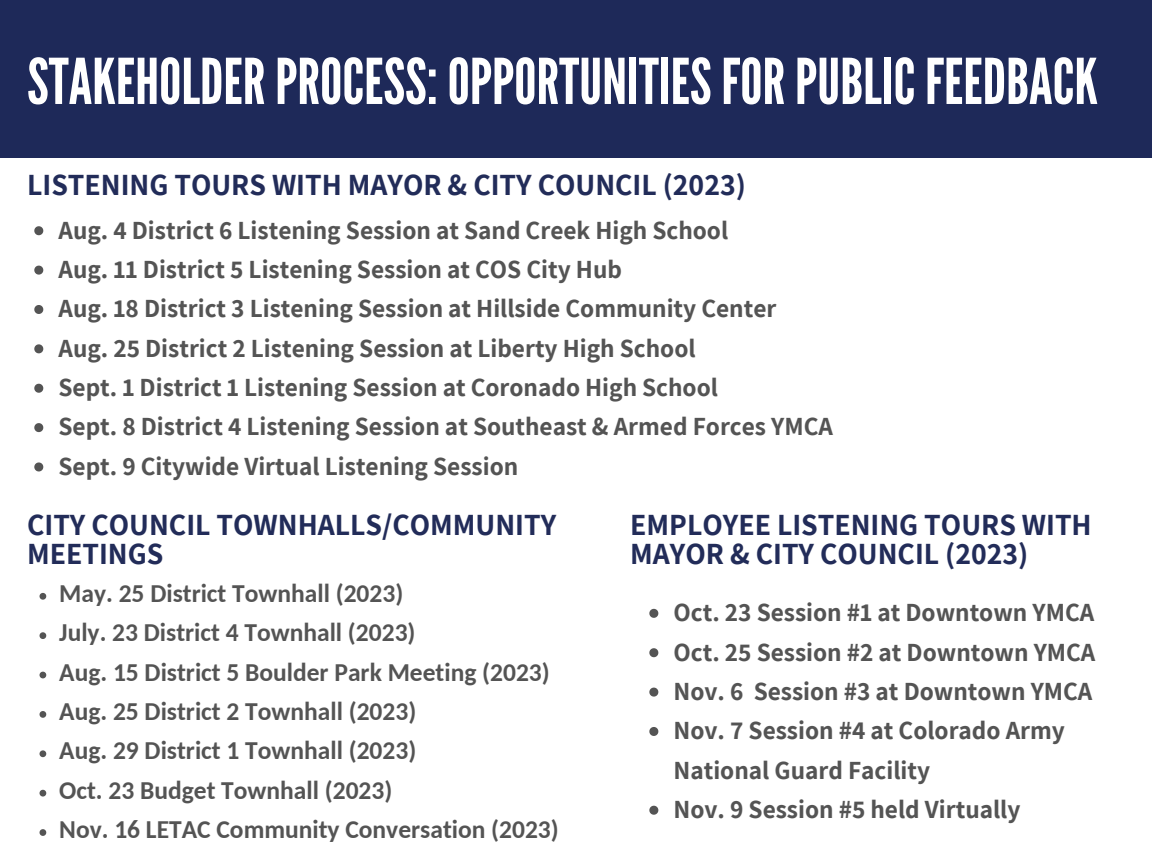
<style>
.page{position:relative;width:1152px;height:864px;background:#fff}
.page>*{position:absolute;margin:0;border:0;box-sizing:border-box;transform-origin:0 0}
.t1{font:63px "League Gothic";color:#fff}
.t2{font:700 30px/29.2px "Assistant";color:#222c59}
.t3{font:700 25.5px/39.3px "Assistant";color:#545454}
.t4{font:700 25.5px "Carlito";color:#545454}
</style>
<div class="page">
<div style="left:0;top:0;width:1152px;height:158px;background:#1e2959"></div>
<svg style="left:34px;top:226px;width:9px;height:9px"></svg>
<svg style="left:34px;top:266px;width:9px;height:9px"></svg>
<svg style="left:34px;top:305px;width:9px;height:9px"></svg>
<svg style="left:34px;top:344px;width:9px;height:9px"></svg>
<svg style="left:34px;top:384px;width:9px;height:9px"></svg>
<svg style="left:34px;top:423px;width:9px;height:9px"></svg>
<svg style="left:34px;top:462px;width:9px;height:9px"></svg>
<svg style="left:40px;top:593px;width:6px;height:7px"></svg>
<svg style="left:40px;top:632px;width:6px;height:7px"></svg>
<svg style="left:40px;top:672px;width:6px;height:6px"></svg>
<svg style="left:40px;top:711px;width:6px;height:7px"></svg>
<svg style="left:40px;top:750px;width:6px;height:7px"></svg>
<svg style="left:40px;top:790px;width:6px;height:7px"></svg>
<svg style="left:40px;top:829px;width:6px;height:7px"></svg>
<svg style="left:649px;top:609px;width:9px;height:9px"></svg>
<svg style="left:649px;top:648px;width:9px;height:9px"></svg>
<svg style="left:649px;top:688px;width:9px;height:9px"></svg>
<svg style="left:649px;top:727px;width:9px;height:9px"></svg>
<svg style="left:649px;top:806px;width:9px;height:9px"></svg>
<h2 class="t1" style="left:27px;top:45px;width:1072px">STAKEHOLDERPROCESS:OPPORTUNITIESFORPUBLICFEEDBACK</h2>
<h1 class="t2" style="left:27px;top:169px;width:720px">LISTENING TOURS WITH MAYOR &amp; CITY COUNCIL (2023)</h1>
<h2 class="t3" style="left:59px;top:210px;width:671px">Aug. 4 District 6 Listening Session at Sand Creek High School</h2>
<p class="t3" style="left:59px;top:249px;width:565px">Aug. 11 District 5 Listening Session at COS City Hub</p>
<p class="t3" style="left:59px;top:288px;width:719px">Aug. 18 District 3 Listening Session at Hillside Community Center</p>
<p class="t3" style="left:59px;top:328px;width:639px">Aug. 25 District 2 Listening Session at Liberty High School</p>
<p class="t3" style="left:59px;top:367px;width:661px">Sept. 1 District 1 Listening Session at Coronado High School</p>
<p class="t3" style="left:59px;top:406px;width:776px">Sept. 8 District 4 Listening Session at Southeast &amp; Armed Forces YMCA</p>
<p class="t3" style="left:59px;top:446px;width:461px">Sept. 9 Citywide Virtual Listening Session</p>
<p class="t2" style="left:27px;top:509px;width:531px">CITY COUNCIL TOWNHALLS/COMMUNITY<br>MEETINGS</p>
<p class="t2" style="left:630px;top:509px;width:463px">EMPLOYEE LISTENING TOURS WITH<br>MAYOR &amp; CITY COUNCIL (2023)</p>
<p class="t3" style="left:674px;top:592px;width:422px">Oct. 23 Session #1 at Downtown YMCA</p>
<p class="t3" style="left:674px;top:632px;width:423px">Oct. 25 Session #2 at Downtown YMCA</p>
<p class="t3" style="left:674px;top:671px;width:420px">Nov. 6 Session #3 at Downtown YMCA</p>
<p class="t3" style="left:674px;top:710px;width:393px">Nov. 7 Session #4 at Colorado Army<br>National Guard Facility</p>
<p class="t3" style="left:674px;top:789px;width:348px">Nov. 9 Session #5 held Virtually</p>
<h2 class="t4" style="left:59px;top:583px;width:346px">May. 25 District Townhall (2023)</h2>
<p class="t4" style="left:59px;top:622px;width:358px">July. 23 District 4 Townhall (2023)</p>
<p class="t4" style="left:59px;top:662px;width:492px">Aug. 15 District 5 Boulder Park Meeting (2023)</p>
<p class="t4" style="left:59px;top:701px;width:359px">Aug. 25 District 2 Townhall (2023)</p>
<p class="t4" style="left:59px;top:740px;width:359px">Aug. 29 District 1 Townhall (2023)</p>
<p class="t4" style="left:59px;top:780px;width:335px">Oct. 23 Budget Townhall (2023)</p>
<p class="t4" style="left:59px;top:819px;width:501px">Nov. 16 LETAC Community Conversation (2023)</p>
</div>
